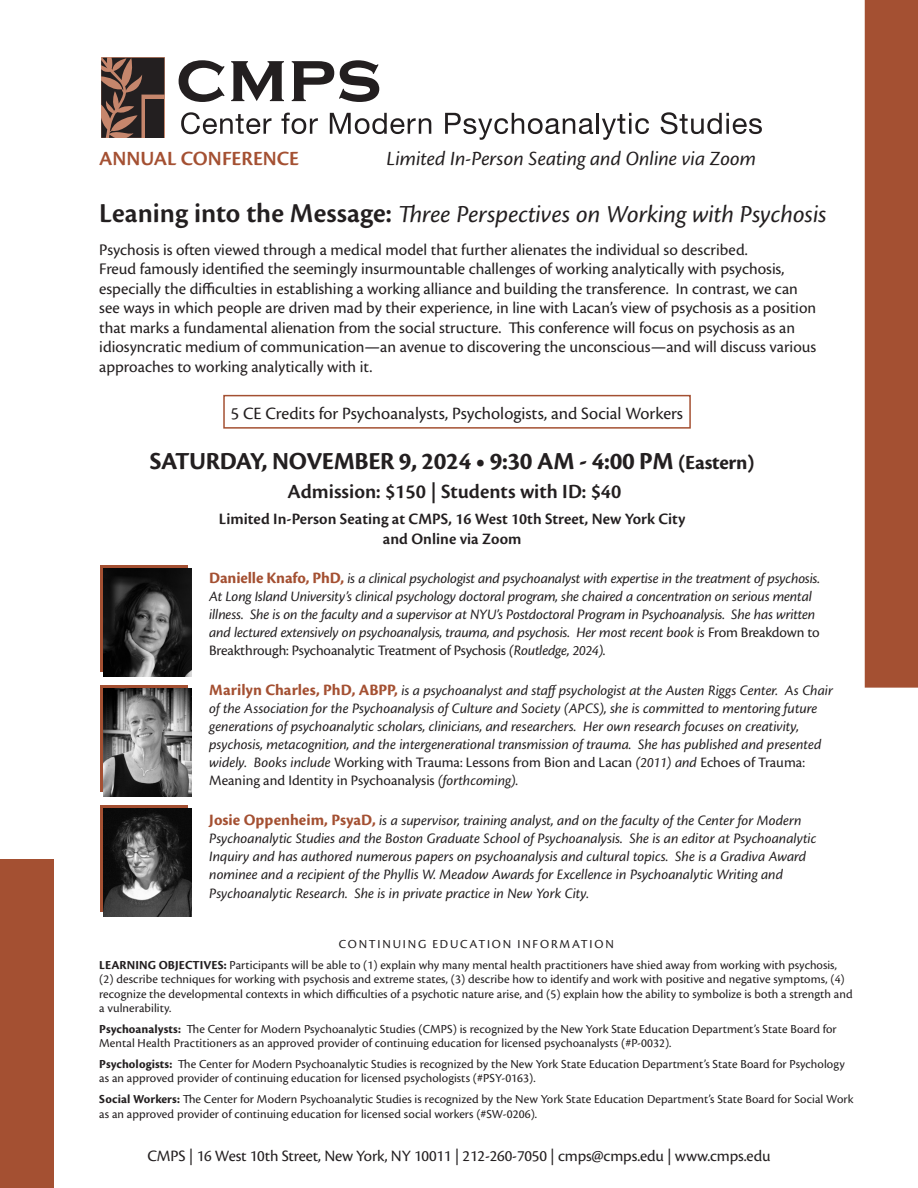
<style>
.page{position:relative;width:918px;height:1188px;background:#fff}
.page>*{position:absolute;margin:0;border:0;box-sizing:border-box;transform-origin:0 0}
.t1{font:italic 25.5px "Cronos Pro";letter-spacing:-.005em;color:#231f20}
.t2{font:700 25.5px "Cronos Pro";letter-spacing:-.015em;color:#231f20}
.t3{font:italic 21px "Cronos Pro";letter-spacing:-.005em;color:#231f20}
.t4{font:600 21px "Cronos Pro";color:#231f20}
.t5{font:600 21px "Cronos Pro";color:#a45032}
.t6{font:18px "Cronos Pro";color:#231f20}
.t7{font:16.8px/19.5px "Cronos Pro";color:#231f20}
.t8{font:16.5px "Cronos Pro";letter-spacing:-.01em;color:#231f20}
.t9{font:600 16.5px/19.5px "Cronos Pro";color:#231f20;text-align:center}
.t10{font:italic 15px/18px "Cronos Pro";letter-spacing:-.005em;color:#231f20}
.t11{font:12.75px/14.2px "Cronos Pro";letter-spacing:.005em;color:#231f20}
.t12{font:12.75px "Cronos Pro";letter-spacing:.145em;color:#231f20}
.s1{font-weight:600;font-style:normal;font-size:28.5px}
.s2{font-size:21px}
.s3{font-weight:700;font-style:normal;font-size:16.5px;color:#a45032}
.s4{font-style:normal}
.s5{font-weight:700}
</style>
<div class="page">
<div style="left:865px;top:0;width:53px;height:688px;background:#a45032"></div>
<div style="left:0;top:860px;width:54px;height:328px;background:#a45032"></div>
<svg style="left:179px;top:60px;width:46px;height:42px"></svg>
<svg style="left:231px;top:61px;width:53px;height:40px"></svg>
<svg style="left:292px;top:60px;width:87px;height:42px"></svg>
<svg style="left:101px;top:58px;width:63px;height:80px;background:#584038"></svg>
<svg style="left:181px;top:112px;width:91px;height:22px"></svg>
<svg style="left:281px;top:113px;width:37px;height:21px"></svg>
<svg style="left:330px;top:113px;width:101px;height:21px"></svg>
<svg style="left:445px;top:113px;width:148px;height:27px"></svg>
<hr style="left:596px;top:113px;width:3px;height:21px;background:#231f20">
<svg style="left:602px;top:113px;width:47px;height:27px"></svg>
<svg style="left:661px;top:112px;width:101px;height:22px"></svg>
<div style="left:223px;top:395px;width:468px;height:34px;border:2px solid #a45032"></div>
<div style="left:100px;top:685px;width:88px;height:107px;background:linear-gradient(to right,#a45032,#a45032)"></div>
<div style="left:100px;top:565px;width:88px;height:107px;background:linear-gradient(to right,#a45032,#a45032)"></div>
<div style="left:100px;top:805px;width:88px;height:107px;background:linear-gradient(to right,#a45032,#a45032)"></div>
<img style="left:104px;top:689px;width:87px;height:107px">
<img style="left:104px;top:569px;width:87px;height:108px">
<img style="left:104px;top:809px;width:87px;height:107px">
<p class="t5" style="left:99px;top:146px;width:201px">ANNUAL CONFERENCE</p>
<p class="t3" style="left:387px;top:146px;width:371px">Limited In-Person Seating and Online via Zoom</p>
<p class="t1" style="left:99px;top:199px;width:729px"><span class="s1">Leaning into the Message:</span> Three Perspectives on Working with Psychosis</p>
<p class="t7" style="left:99px;top:240px;width:719px">Psychosis is often viewed through a medical model that further alienates the individual so described.<br>Freud famously identified the seemingly insurmountable challenges of working analytically with psychosis, especially the difficulties in establishing a working alliance and building the transference. In contrast, we can see ways in which people are driven mad by their experience, in line with Lacan’s view of psychosis as a position that marks a fundamental alienation from the social structure. This conference will focus on psychosis as an idiosyncratic medium of communication—an avenue to discovering the unconscious—and will discuss various approaches to working analytically with it.</p>
<p class="t6" style="left:231px;top:403px;width:454px">5 CE Credits for Psychoanalysts, Psychologists, and Social Workers</p>
<p class="t2" style="left:150px;top:446px;width:607px">SATURDAY, NOVEMBER 9, 2024 • 9:30 AM - 4:00 PM <span class="s2">(Eastern)</span></p>
<p class="t4" style="left:288px;top:479px;width:335px">Admission: $150 | Students with ID: $40</p>
<p class="t9" style="left:219px;top:510px;width:468px">Limited In-Person Seating at CMPS, 16 West 10th Street, New York City and Online via Zoom</p>
<p class="t10" style="left:209px;top:570px;width:612px"><span class="s3">Danielle Knafo, PhD,</span> is a clinical psychologist and psychoanalyst with expertise in the treatment of psychosis.<br>At Long Island University’s clinical psychology doctoral program, she chaired a concentration on serious mental illness. She is on the faculty and a supervisor at NYU’s Postdoctoral Program in Psychoanalysis. She has written and lectured extensively on psychoanalysis, trauma, and psychosis. Her most recent book is <span class="s4">From Breakdown to Breakthrough: Psychoanalytic Treatment of Psychosis</span> (Routledge, 2024).</p>
<p class="t10" style="left:209px;top:682px;width:625px"><span class="s3">Marilyn Charles, PhD, ABPP,</span> is a psychoanalyst and staff psychologist at the Austen Riggs Center. As Chair of the Association for the Psychoanalysis of Culture and Society (APCS), she is committed to mentoring future generations of psychoanalytic scholars, clinicians, and researchers. Her own research focuses on creativity, psychosis, metacognition, and the intergenerational transmission of trauma. She has published and presented widely. Books include <span class="s4">Working with Trauma: Lessons from Bion and Lacan</span> (2011) and <span class="s4">Echoes of Trauma:<br>Meaning and Identity in Psychoanalysis</span> (forthcoming).</p>
<p class="t10" style="left:209px;top:812px;width:609px"><span class="s3">Josie Oppenheim, PsyaD,</span> is a supervisor, training analyst, and on the faculty of the Center for Modern Psychoanalytic Studies and the Boston Graduate School of Psychoanalysis. She is an editor at Psychoanalytic Inquiry and has authored numerous papers on psychoanalysis and cultural topics. She is a Gradiva Award nominee and a recipient of the Phyllis W. Meadow Awards for Excellence in Psychoanalytic Writing and Psychoanalytic Research. She is in private practice in New York City.</p>
<p class="t12" style="left:339px;top:937px;width:276px">CONTINUING EDUCATION INFORMATION</p>
<p class="t11" style="left:99px;top:958px;width:755px"><span class="s5">LEARNING OBJECTIVES:</span> Participants will be able to (1) explain why many mental health practitioners have shied away from working with psychosis, (2) describe techniques for working with psychosis and extreme states, (3) describe how to identify and work with positive and negative symptoms, (4) recognize the developmental contexts in which difficulties of a psychotic nature arise, and (5) explain how the ability to symbolize is both a strength and a vulnerability.</p>
<p class="t11" style="left:99px;top:1022px;width:739px"><span class="s5">Psychoanalysts:</span> The Center for Modern Psychoanalytic Studies (CMPS) is recognized by the New York State Education Department’s State Board for<br>Mental Health Practitioners as an approved provider of continuing education for licensed psychoanalysts (#P-0032).</p>
<p class="t11" style="left:99px;top:1057px;width:747px"><span class="s5">Psychologists:</span> The Center for Modern Psychoanalytic Studies is recognized by the New York State Education Department’s State Board for Psychology as an approved provider of continuing education for licensed psychologists (#PSY-0163).</p>
<p class="t11" style="left:99px;top:1092px;width:756px"><span class="s5">Social Workers:</span> The Center for Modern Psychoanalytic Studies is recognized by the New York State Education Department’s State Board for Social Work as an approved provider of continuing education for licensed social workers (#SW-0206).</p>
<p class="t8" style="left:147px;top:1146px;width:625px">CMPS | 16 West 10th Street, New York, NY 10011 | 212-260-7050 | cmps@cmps.edu | www.cmps.edu</p>
</div>
